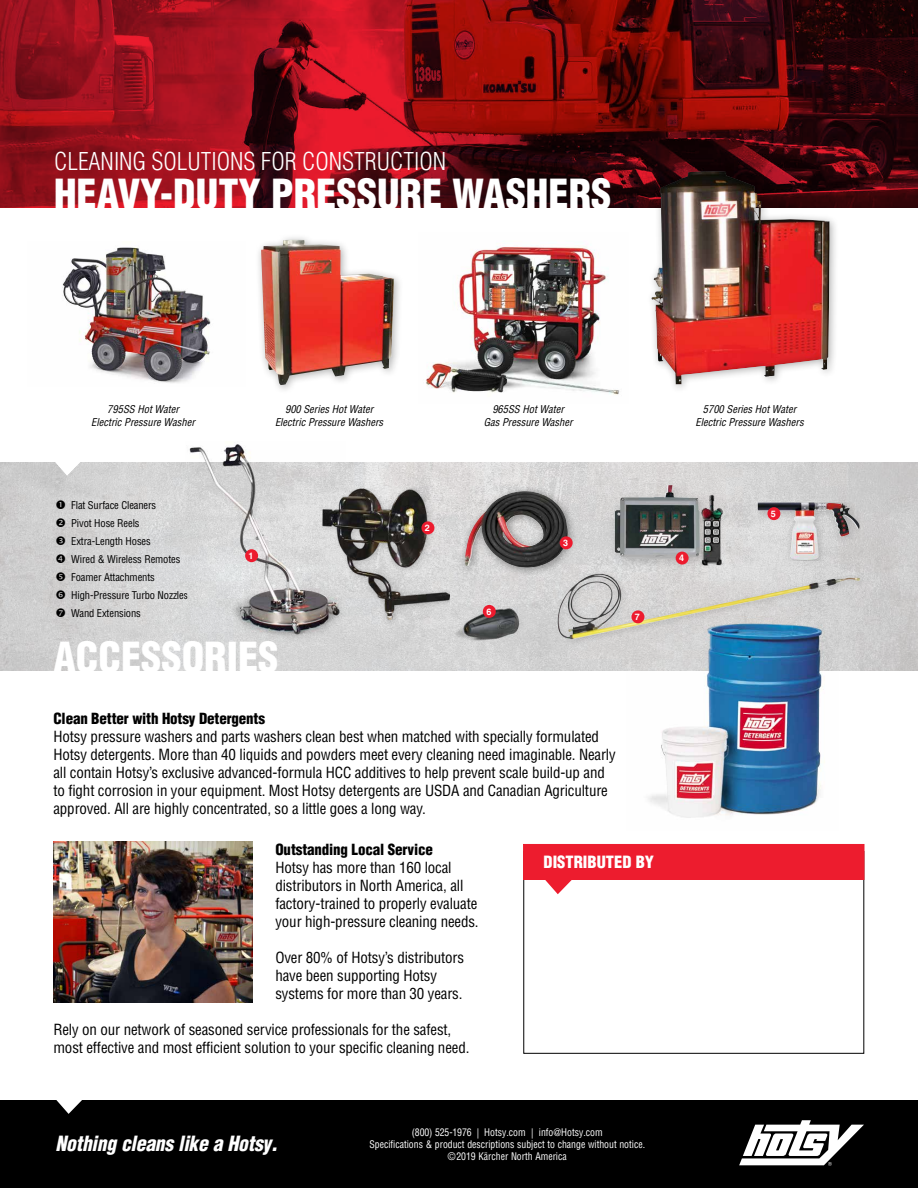
<style>
.page{position:relative;width:918px;height:1188px;background:#fff}
.page>*{position:absolute;margin:0;border:0;box-sizing:border-box;transform-origin:0 0}
.t1{font:900 condensed 40.5px "Helvetica LT Std";color:#fff}
.t2{font:300 condensed 24px "Helvetica LT Std";color:#fff}
.t3{font:italic 900 condensed 20.4px "Helvetica LT Std";letter-spacing:-.01em;color:#fff;scale:.95 1}
.t4{font:900 condensed 16.5px "Helvetica LT Std";color:#fff}
.t5{font:condensed 15px/18px "Helvetica LT Std";letter-spacing:-.01em;color:#000}
.t6{font:900 condensed 15px "Helvetica LT Std";letter-spacing:-.01em;color:#000}
.t7{font:italic condensed 10.5px/12.6px "Helvetica LT Std";color:#000;text-align:center}
.t8{font:condensed 10.5px/18px "Helvetica LT Std";letter-spacing:-.01em;color:#000}
.t9{font:condensed 10.2px/12px "Helvetica LT Std";color:#fff;text-align:center;scale:.95 1}
.t10{font:700 9px "Helvetica LT Std";color:#fff}
</style>
<div class="page">
<div style="left:0;top:1099px;width:918px;height:89px;background:#000"></div>
<img style="left:0;top:462px;width:918px;height:208px">
<div style="left:523px;top:844px;width:341px;height:36px;background:#ed1c2e"></div>
<svg style="left:544px;top:878px;width:30px;height:16px"></svg>
<img style="left:626px;top:647px;width:213px;height:171px">
<img style="left:662px;top:647px;width:160px;height:170px">
<svg style="left:739px;top:1120px;width:125px;height:46px"></svg>
<img style="left:346px;top:488px;width:103px;height:137px">
<div style="left:421px;top:521px;width:13px;height:13px;background:#ed1b2e;border-radius:50%"></div>
<div style="left:458px;top:485px;width:119px;height:92px;background:#000;opacity:.2"></div>
<img style="left:464px;top:491px;width:104px;height:77px">
<div style="left:560px;top:536px;width:13px;height:13px;background:#ed1b2e;border-radius:50%"></div>
<div style="left:608px;top:479px;width:104px;height:91px;background:#000;opacity:.15"></div>
<img style="left:614px;top:485px;width:87px;height:74px">
<img style="left:687px;top:487px;width:51px;height:82px">
<div style="left:676px;top:552px;width:13px;height:13px;background:#ed1b2e;border-radius:50%"></div>
<img style="left:453px;top:603px;width:70px;height:42px">
<img style="left:464px;top:609px;width:54px;height:29px">
<div style="left:483px;top:605px;width:13px;height:13px;background:#ed1b2e;border-radius:50%"></div>
<div style="left:554px;top:569px;width:314px;height:78px;background:#000;opacity:.15"></div>
<img style="left:558px;top:574px;width:302px;height:65px">
<div style="left:631px;top:610px;width:13px;height:13px;background:#ed1b2e;border-radius:50%"></div>
<svg style="left:56px;top:1099px;width:27px;height:15px"></svg>
<img style="left:185px;top:444px;width:161px;height:198px">
<img style="left:190px;top:447px;width:139px;height:187px">
<div style="left:245px;top:549px;width:13px;height:13px;background:#ed1b2e;border-radius:50%"></div>
<div style="left:758px;top:502px;width:102px;height:58px;background:#000;opacity:.2"></div>
<img style="left:758px;top:503px;width:79px;height:57px">
<div style="left:767px;top:507px;width:13px;height:13px;background:#ed1b2e;border-radius:50%"></div>
<svg style="left:0;top:0;width:918px;height:208px;background:#7c0d13"></svg>
<svg style="left:54px;top:462px;width:28px;height:13px"></svg>
<img style="left:96px;top:247px;width:115px;height:136px">
<img style="left:62px;top:248px;width:63px;height:122px">
<div style="left:599px;top:130px;width:303px;height:256px;background:#000;opacity:.5"></div>
<img style="left:426px;top:233px;width:203px;height:162px">
<div style="left:255px;top:233px;width:148px;height:161px;background:#000;opacity:.3"></div>
<img style="left:261px;top:240px;width:133px;height:145px">
<img style="left:53px;top:841px;width:200px;height:161px">
<svg style="left:57px;top:500px;width:8px;height:9px"></svg>
<svg style="left:57px;top:518px;width:8px;height:9px"></svg>
<svg style="left:57px;top:536px;width:8px;height:9px"></svg>
<svg style="left:57px;top:554px;width:8px;height:9px"></svg>
<svg style="left:57px;top:572px;width:8px;height:9px"></svg>
<svg style="left:57px;top:590px;width:8px;height:9px"></svg>
<svg style="left:57px;top:608px;width:8px;height:9px"></svg>
<h2 class="t2" style="left:54px;top:147px;width:394px">CLEANING SOLUTIONS FOR CONSTRUCTION</h2>
<h1 class="t1" style="left:54px;top:169px;width:559px">HEAVY-DUTY PRESSURE WASHERS</h1>
<p class="t7" style="left:91px;top:403px;width:105px">795SS Hot Water<br>Electric Pressure Washer</p>
<p class="t7" style="left:275px;top:403px;width:110px">900 Series Hot Water<br>Electric Pressure Washers</p>
<p class="t7" style="left:484px;top:403px;width:91px">965SS Hot Water<br>Gas Pressure Washer</p>
<p class="t7" style="left:695px;top:403px;width:110px">5700 Series Hot Water<br>Electric Pressure Washers</p>
<p class="t8" style="left:71px;top:496px;width:119px">Flat Surface Cleaners<br>Pivot Hose Reels<br>Extra-Length Hoses<br>Wired &amp; Wireless Remotes<br>Foamer Attachments<br>High-Pressure Turbo Nozzles<br>Wand Extensions</p>
<p class="t10" style="left:249px;top:550px;width:7px">1</p>
<h1 class="t1" style="left:53px;top:631px;width:227px">ACCESSORIES</h1>
<p class="t10" style="left:425px;top:522px;width:7px">2</p>
<p class="t10" style="left:486px;top:606px;width:7px">6</p>
<p class="t10" style="left:563px;top:537px;width:7px">3</p>
<p class="t10" style="left:635px;top:611px;width:7px">7</p>
<p class="t6" style="left:53px;top:709px;width:213px">Clean Better with Hotsy Detergents</p>
<p class="t5" style="left:53px;top:728px;width:564px">Hotsy pressure washers and parts washers clean best when matched with specially formulated Hotsy detergents. More than 40 liquids and powders meet every cleaning need imaginable. Nearly all contain Hotsy’s exclusive advanced-formula HCC additives to help prevent scale build-up and to fight corrosion in your equipment. Most Hotsy detergents are USDA and Canadian Agriculture approved. All are highly concentrated, so a little goes a long way.</p>
<p class="t6" style="left:275px;top:840px;width:159px">Outstanding Local Service</p>
<p class="t5" style="left:275px;top:858px;width:205px">Hotsy has more than 160 local distributors in North America, all factory-trained to properly evaluate your high-pressure cleaning needs.</p>
<p class="t5" style="left:275px;top:948px;width:190px">Over 80% of Hotsy’s distributors have been supporting Hotsy systems for more than 30 years.</p>
<p class="t5" style="left:53px;top:1020px;width:417px">Rely on our network of seasoned service professionals for the safest, most effective and most efficient solution to your specific cleaning need.</p>
<p class="t4" style="left:544px;top:851px;width:112px">DISTRIBUTED BY</p>
<p class="t10" style="left:679px;top:553px;width:7px">4</p>
<h3 class="t3" style="left:56px;top:1131px;width:235px">Nothing cleans like a Hotsy.</h3>
<p class="t9" style="left:369px;top:1126px;width:292px">(800) 525-1976 | Hotsy.com | info@Hotsy.com<br>Specifications &amp; product descriptions subject to change without notice. ©2019 Kärcher North America</p>
<p class="t10" style="left:771px;top:508px;width:7px">5</p>
</div>
